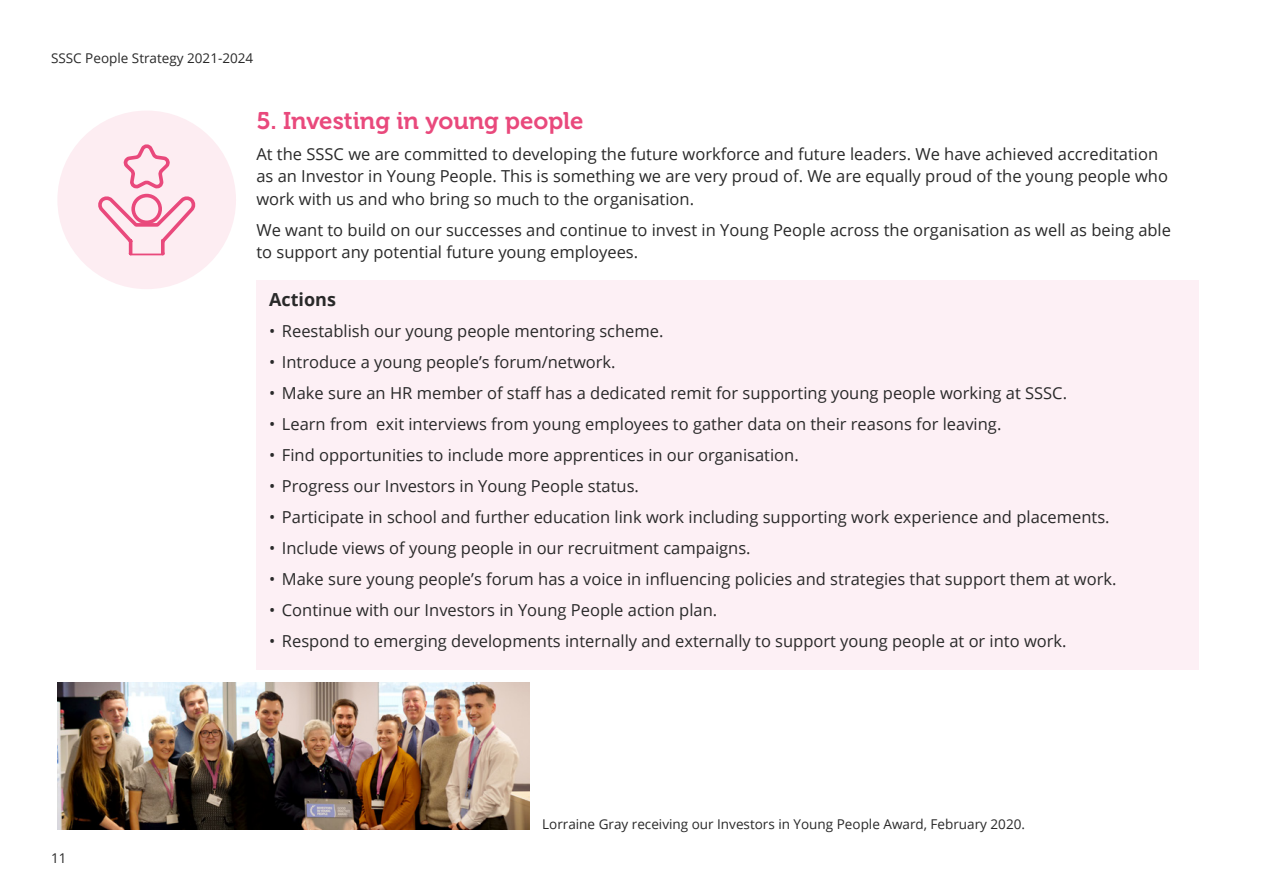
<style>
.page{position:relative;width:1263px;height:893px;background:#fff}
.page>*{position:absolute;margin:0;border:0;box-sizing:border-box;transform-origin:0 0}
.Strategy_Body{font:24px "Museo 700";color:#e9497c}
.Strategy_Body-2{font:700 18px "Open Sans";color:#292929}
.Strategy_Body-3{font:16.5px/22.5px "Open Sans";color:#292929}
.Strategy_Body-4{font:13.5px "Open Sans";color:#292929}
</style>
<div class="page">
<img style="left:57px;top:682px;width:472px;height:147px">
<div style="left:57px;top:111px;width:179px;height:178px;background:#fdedf2;border-radius:50%"></div>
<svg style="left:98px;top:144px;width:96px;height:112px"></svg>
<div style="left:256px;top:281px;width:943px;height:389px;background:#fdf0f5"></div>
<p class="Strategy_Body-4" style="left:51px;top:49px;width:204px">SSSC People Strategy 2021-2024</p>
<h1 class="Strategy_Body" style="left:256px;top:107px;width:329px">5. Investing in young people</h1>
<h1 class="Strategy_Body-3" style="left:256px;top:142px;width:913px">At the SSSC we are committed to developing the future workforce and future leaders. We have achieved accreditation as an Investor in Young People. This is something we are very proud of. We are equally proud of the young people who work with us and who bring so much to the organisation.</h1>
<h1 class="Strategy_Body-3" style="left:256px;top:218px;width:916px">We want to build on our successes and continue to invest in Young People across the organisation as well as being able to support any potential future young employees.</h1>
<h1 class="Strategy_Body-2" style="left:269px;top:287px;width:68px">Actions</h1>
<h1 class="Strategy_Body-3" style="left:269px;top:319px;width:396px">• Reestablish our young people mentoring scheme.</h1>
<h1 class="Strategy_Body-3" style="left:269px;top:350px;width:348px">• Introduce a young people’s forum/network.</h1>
<h1 class="Strategy_Body-3" style="left:269px;top:381px;width:799px">• Make sure an HR member of staff has a dedicated remit for supporting young people working at SSSC.</h1>
<h1 class="Strategy_Body-3" style="left:269px;top:412px;width:734px">• Learn from exit interviews from young employees to gather data on their reasons for leaving.</h1>
<h1 class="Strategy_Body-3" style="left:269px;top:443px;width:531px">• Find opportunities to include more apprentices in our organisation.</h1>
<h1 class="Strategy_Body-3" style="left:269px;top:474px;width:371px">• Progress our Investors in Young People status.</h1>
<h1 class="Strategy_Body-3" style="left:269px;top:505px;width:842px">• Participate in school and further education link work including supporting work experience and placements.</h1>
<h1 class="Strategy_Body-3" style="left:269px;top:536px;width:483px">• Include views of young people in our recruitment campaigns.</h1>
<h1 class="Strategy_Body-3" style="left:269px;top:567px;width:849px">• Make sure young people’s forum has a voice in influencing policies and strategies that support them at work.</h1>
<h1 class="Strategy_Body-3" style="left:269px;top:598px;width:450px">• Continue with our Investors in Young People action plan.</h1>
<h1 class="Strategy_Body-3" style="left:269px;top:629px;width:799px">• Respond to emerging developments internally and externally to support young people at or into work.</h1>
<p class="Strategy_Body-4" style="left:51px;top:849px;width:17px">11</p>
<h1 class="Strategy_Body-4" style="left:542px;top:815px;width:484px">Lorraine Gray receiving our Investors in Young People Award, February 2020.</h1>
</div>
